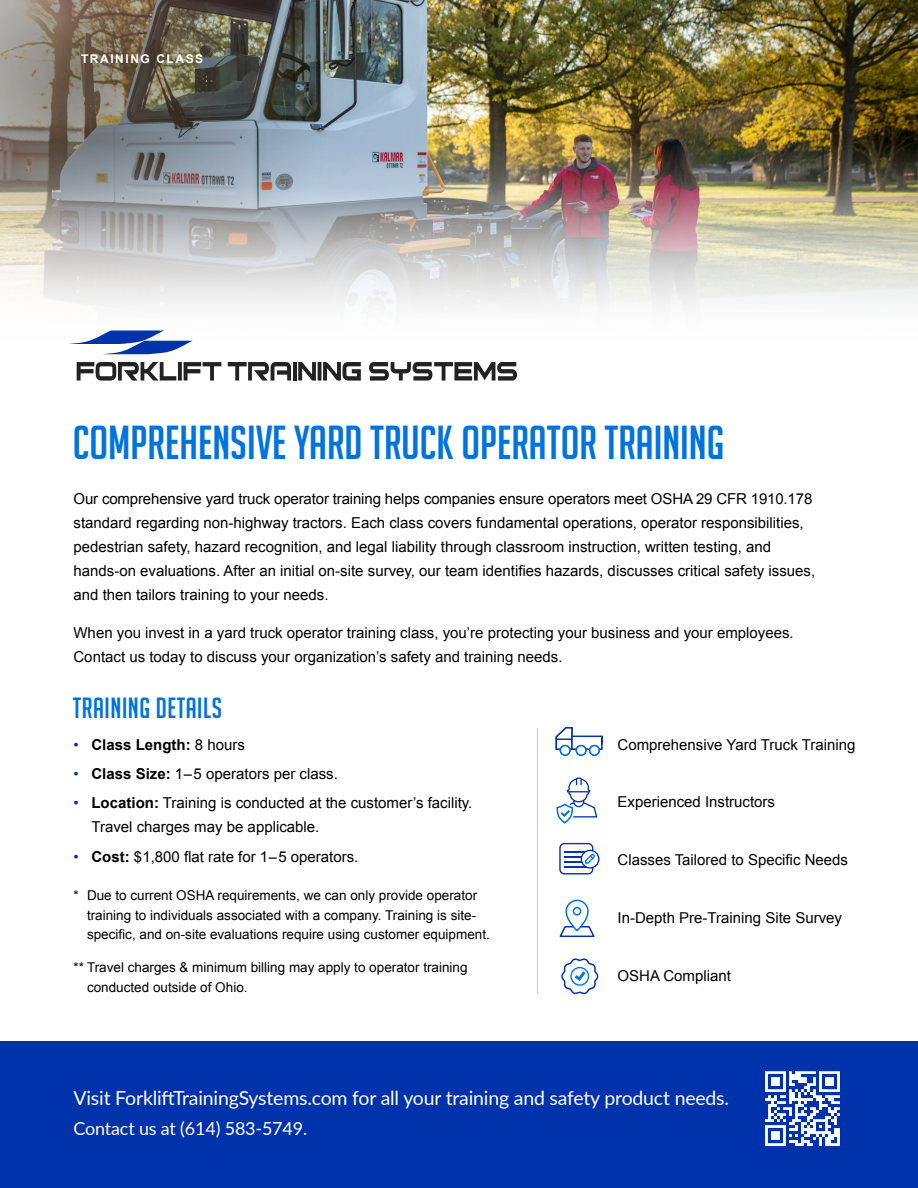
<style>
.page{position:relative;width:918px;height:1188px;background:#fff}
.page>*{position:absolute;margin:0;border:0;box-sizing:border-box;transform-origin:0 0}
.t1{font:46.5px "Big Noodle Titling";color:#0073df}
.t2{font:28.5px "Big Noodle Titling";letter-spacing:.02em;color:#0073df}
.t3{font:19.5px "Lato";letter-spacing:-.01em;color:#fff}
.t4{font:18px "Lato";letter-spacing:-.01em;color:#fff}
.t5{font:15px/24px "Arial";color:#000}
.t6{font:700 15px "Arial";color:#000}
.t7{font:13.5px/19.5px "Arial";color:#000}
.t8{font:700 12px "Arial";letter-spacing:.13em;color:#fff}
.s1{font-weight:400;color:#0032ab}
.s2{font-weight:400}
.s3{color:#0032ab}
.s4{font-weight:700}
</style>
<div class="page">
<img style="left:336px;top:0;width:582px;height:143px">
<img style="left:0;top:0;width:336px;height:143px">
<img style="left:0;top:143px;width:918px;height:42px">
<img style="left:0;top:185px;width:918px;height:122px">
<div style="left:0;top:1041px;width:918px;height:147px;background:#0032ab"></div>
<svg style="left:69px;top:330px;width:124px;height:24px"></svg>
<svg style="left:369px;top:362px;width:148px;height:19px"></svg>
<svg style="left:228px;top:362px;width:63px;height:19px"></svg>
<svg style="left:77px;top:362px;width:144px;height:19px"></svg>
<hr style="left:293px;top:362px;width:3px;height:19px;background:#222">
<svg style="left:298px;top:362px;width:63px;height:19px"></svg>
<hr style="left:537px;top:728px;width:1px;height:266px;background:#c7c8ca">
<svg style="left:557px;top:778px;width:40px;height:46px"></svg>
<div style="left:581px;top:850px;width:19px;height:19px;border:1px solid #0032ab;border-radius:50%"></div>
<svg style="left:559px;top:842px;width:37px;height:33px"></svg>
<svg style="left:559px;top:899px;width:36px;height:39px"></svg>
<svg style="left:561px;top:958px;width:38px;height:37px"></svg>
<img style="left:764px;top:1071px;width:77px;height:76px">
<div style="left:560px;top:745px;width:11px;height:11px;border:2px solid #0073df;border-radius:50%"></div>
<div style="left:589px;top:745px;width:11px;height:11px;border:2px solid #0073df;border-radius:50%"></div>
<div style="left:576px;top:745px;width:11px;height:11px;border:2px solid #0073df;border-radius:50%"></div>
<svg style="left:555px;top:727px;width:48px;height:24px"></svg>
<p class="t8" style="left:81px;top:51px;width:124px">TRAINING CLASS</p>
<h1 class="t1" style="left:73px;top:417px;width:653px">COMPREHENSIVE YARD TRUCK OPERATOR TRAINING</h1>
<p class="t5" style="left:74px;top:487px;width:743px">Our comprehensive yard truck operator training helps companies ensure operators meet OSHA 29 CFR 1910.178 standard regarding non-highway tractors. Each class covers fundamental operations, operator responsibilities, pedestrian safety, hazard recognition, and legal liability through classroom instruction, written testing, and hands-on evaluations. After an initial on-site survey, our team identifies hazards, discusses critical safety issues, and then tailors training to your needs.</p>
<p class="t5" style="left:74px;top:621px;width:722px">When you invest in a yard truck operator training class, you’re protecting your business and your employees.<br>Contact us today to discuss your organization’s safety and training needs.</p>
<h2 class="t2" style="left:73px;top:693px;width:151px">TRAINING DETAILS</h2>
<p class="t6" style="left:74px;top:734px;width:173px"><span class="s1">•</span> Class Length: <span class="s2">8 hours</span></p>
<p class="t5" style="left:74px;top:762px;width:266px"><span class="s3">•</span> <span class="s4">Class Size:</span> 1–5 operators per class.</p>
<p class="t5" style="left:92px;top:791px;width:382px;text-indent:-18px"><span class="s3">•</span> <span class="s4">Location:</span> Training is conducted at the customer’s facility.<br>Travel charges may be applicable.</p>
<p class="t5" style="left:73px;top:845px;width:286px"><span class="s3">•</span> <span class="s4">Cost:</span> $1,800 flat rate for 1–5 operators.</p>
<p class="t7" style="left:87px;top:886px;width:404px;text-indent:-14px">* Due to current OSHA requirements, we can only provide operator training to individuals associated with a company. Training is site&shy;specific, and on-site evaluations require using customer equipment.</p>
<p class="t7" style="left:87px;top:958px;width:382px;text-indent:-14px">** Travel charges &amp; minimum billing may apply to operator training conducted outside of Ohio.</p>
<p class="t5" style="left:618px;top:732px;width:239px">Comprehensive Yard Truck Training</p>
<p class="t5" style="left:618px;top:790px;width:159px">Experienced Instructors</p>
<p class="t5" style="left:618px;top:848px;width:232px">Classes Tailored to Specific Needs</p>
<p class="t5" style="left:618px;top:906px;width:226px">In-Depth Pre-Training Site Survey</p>
<p class="t5" style="left:618px;top:963px;width:115px">OSHA Compliant</p>
<h3 class="t3" style="left:74px;top:1084px;width:657px">Visit ForkliftTrainingSystems.com for all your training and safety product needs.</h3>
<p class="t4" style="left:74px;top:1115px;width:235px">Contact us at (614) 583-5749.</p>
</div>
